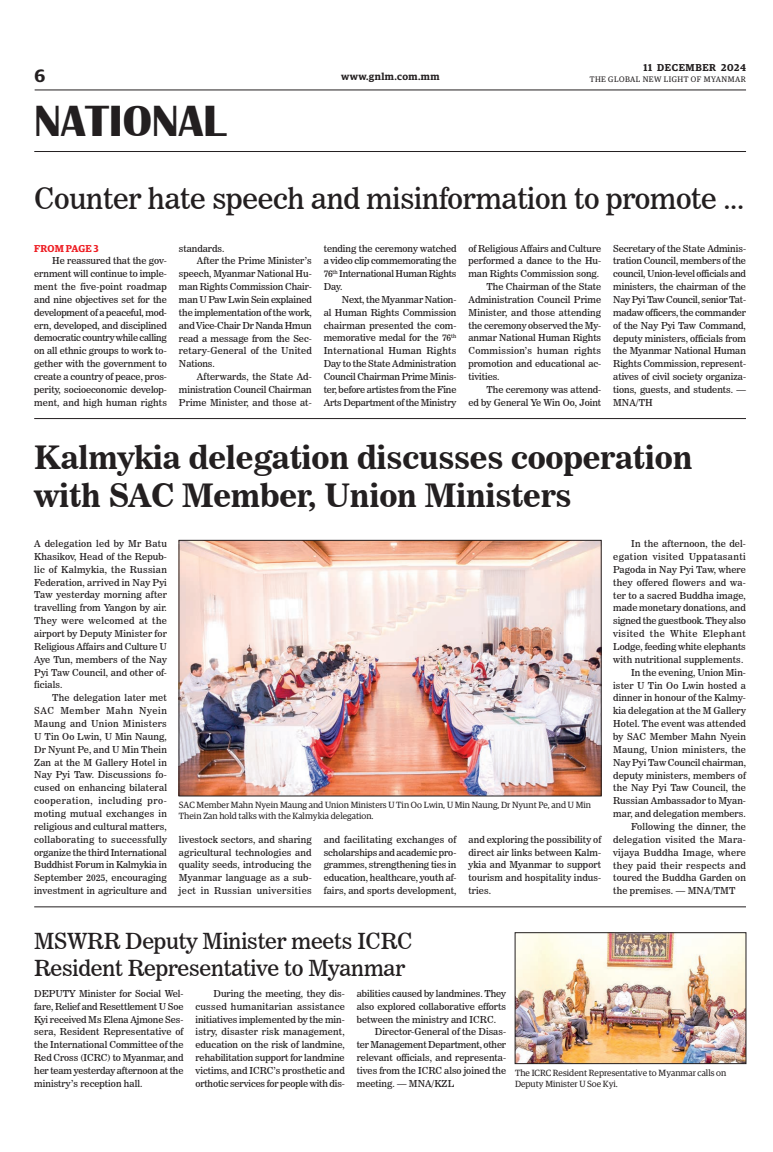
<style>
.page{position:relative;width:773px;height:1152px;background:#fff}
.page>*{position:absolute;margin:0;border:0;box-sizing:border-box;transform-origin:0 0}
.t1{font:700 45px "Britannic";color:#231f20}
._3_Clm_Head_copy{font:32px/38.4px "News 706 BT Bold C";letter-spacing:-.01em;color:#231f20}
._3_Clm_Head_copy-2{font:29.1px "News 706 BT Roman C";letter-spacing:-.01em;color:#231f20}
._2_Clm_Head{font:22px/26.4px "News 706 BT Roman C";letter-spacing:-.01em;color:#231f20}
.t2{font:600 18px "Guardian Egyp";color:#231f20}
.t3{font:600 10px "Guardian Egyp";letter-spacing:.04em;color:#231f20}
.t4{font:600 10px "Guardian Egyp";letter-spacing:.06em;color:#231f20}
.Spill_Style{font:600 10px "Guardian Egyp";letter-spacing:.005em;color:#ee1d23}
._2nd_Body{font:9.5px/12.9px "News 706 BT Roman C";color:#231f20;text-align:justify}
.Normal_Para{font:9.5px/12.9px "News 706 BT Roman C";color:#231f20;text-align:justify}
.t5{font:9px/10.8px "Guardian Egyp";color:#231f20}
.t6{font:8px "Guardian Egyp";letter-spacing:.06em;color:#231f20}
</style>
<div class="page">
<hr style="left:35px;top:89px;width:711px;height:1px;background:#231f20">
<hr style="left:34px;top:151px;width:712px;height:1px;background:#231f20">
<hr style="left:34px;top:418px;width:712px;height:1px;background:#231f20">
<img style="left:181px;top:542px;width:418px;height:252px">
<div style="left:179px;top:540px;width:422px;height:256px;border:1px solid #231f20"></div>
<hr style="left:34px;top:907px;width:712px;height:1px;background:#231f20">
<img style="left:517px;top:935px;width:227px;height:127px">
<div style="left:515px;top:933px;width:231px;height:131px;border:1px solid #231f20"></div>
<h3 class="t2" style="left:35px;top:63px;width:12px">6</h3>
<h1 class="t1" style="left:34px;top:96px;width:193px">NATIONAL</h1>
<p class="t4" style="left:643px;top:60px;width:104px">11 DECEMBER 2024</p>
<p class="t3" style="left:341px;top:69px;width:100px">www.gnlm.com.mm</p>
<p class="t6" style="left:589px;top:74px;width:158px">THE GLOBAL NEW LIGHT OF MYANMAR</p>
<p class="_3_Clm_Head_copy-2" style="left:34px;top:181px;width:711px">Counter hate speech and misinformation to promote ...</p>
<p class="Spill_Style" style="left:34px;top:241px;width:66px">FROM PAGE 3</p>
<p class="_2nd_Body" style="left:34px;top:254px;width:134px;text-indent:18px">He reassured that the gov&shy;ernment will continue to imple&shy;ment the five-point roadmap and nine objectives set for the development of a peaceful, mod&shy;ern, developed, and disciplined democratic country while calling on all ethnic groups to work to&shy;gether with the government to create a country of peace, pros&shy;perity, socioeconomic develop&shy;ment, and high human rights</p>
<p class="_2nd_Body" style="left:468px;top:242px;width:134px">of Religious Affairs and Culture performed a dance to the Hu&shy;man Rights Commission song.</p>
<p class="_2nd_Body" style="left:468px;top:280px;width:134px;text-indent:18px">The Chairman of the State Administration Council Prime Minister, and those attending the ceremony observed the My&shy;anmar National Human Rights Commission’s human rights promotion and educational ac&shy;tivities.</p>
<p class="_2nd_Body" style="left:468px;top:383px;width:134px;text-align:right">The ceremony was attend-<br>ed by General Ye Win Oo, Joint</p>
<p class="_2nd_Body" style="left:179px;top:242px;width:47px">standards.</p>
<p class="_2nd_Body" style="left:179px;top:255px;width:134px;text-indent:18px">After the Prime Minister’s speech, Myanmar National Hu&shy;man Rights Commission Chair&shy;man U Paw Lwin Sein explained the implementation of the work, and Vice-Chair Dr Nanda Hmun read a message from the Sec&shy;retary-General of the United Nations.</p>
<p class="_2nd_Body" style="left:179px;top:370px;width:134px;text-indent:18px">Afterwards, the State Ad&shy;ministration Council Chairman Prime Minister, and those at-</p>
<p class="_2nd_Body" style="left:613px;top:242px;width:134px">Secretary of the State Adminis&shy;tration Council, members of the council, Union-level officials and ministers, the chairman of the Nay Pyi Taw Council, senior Tat&shy;madaw officers, the commander of the Nay Pyi Taw Command, deputy ministers, officials from the Myanmar National Human Rights Commission, represent&shy;atives of civil society organiza&shy;tions, guests, and students. — MNA/TH</p>
<p class="_3_Clm_Head_copy" style="left:34px;top:438px;width:659px">Kalmykia delegation discusses cooperation with SAC Member, Union Ministers</p>
<p class="_2nd_Body" style="left:324px;top:242px;width:134px">tending the ceremony watched a video clip commemorating the 76<sup>th</sup> International Human Rights Day.</p>
<p class="_2nd_Body" style="left:324px;top:293px;width:134px;text-indent:18px">Next, the Myanmar Nation&shy;al Human Rights Commission chairman presented the com&shy;memorative medal for the 76<sup>th </sup>International Human Rights Day to the State Administration Council Chairman Prime Minis&shy;ter, before artistes from the Fine Arts Department of the Ministry</p>
<p class="Normal_Para" style="left:34px;top:537px;width:134px">A delegation led by Mr Batu Khasikov, Head of the Repub&shy;lic of Kalmykia, the Russian Federation, arrived in Nay Pyi Taw yesterday morning after travelling from Yangon by air.<br>They were welcomed at the airport by Deputy Minister for Religious Affairs and Culture U Aye Tun, members of the Nay Pyi Taw Council, and other of&shy;ficials.</p>
<p class="_2nd_Body" style="left:34px;top:691px;width:134px;text-indent:18px">The delegation later met SAC Member Mahn Nyein Maung and Union Ministers U Tin Oo Lwin, U Min Naung, Dr Nyunt Pe, and U Min Thein Zan at the M Gallery Hotel in Nay Pyi Taw. Discussions fo&shy;cused on enhancing bilateral cooperation, including pro&shy;moting mutual exchanges in religious and cultural matters, collaborating to successfully organize the third International Buddhist Forum in Kalmykia in September 2025, encouraging investment in agriculture and</p>
<p class="t5" style="left:179px;top:799px;width:413px">SAC Member Mahn Nyein Maung and Union Ministers U Tin Oo Lwin, U Min Naung, Dr Nyunt Pe, and U Min<br>Thein Zan hold talks with the Kalmykia delegation.</p>
<p class="_2nd_Body" style="left:179px;top:833px;width:134px">livestock sectors, and sharing agricultural technologies and quality seeds, introducing the Myanmar language as a sub&shy;ject in Russian universities</p>
<p class="_2nd_Body" style="left:324px;top:833px;width:134px">and facilitating exchanges of scholarships and academic pro&shy;grammes, strengthening ties in education, healthcare, youth af&shy;fairs, and sports development,</p>
<p class="_2nd_Body" style="left:468px;top:833px;width:134px">and exploring the possibility of direct air links between Kalm&shy;ykia and Myanmar to support tourism and hospitality indus&shy;tries.</p>
<p class="_2nd_Body" style="left:613px;top:537px;width:134px;text-indent:18px">In the afternoon, the del&shy;egation visited Uppatasanti Pagoda in Nay Pyi Taw, where they offered flowers and wa&shy;ter to a sacred Buddha image, made monetary donations, and signed the guestbook. They also visited the White Elephant Lodge, feeding white elephants with nutritional supplements.</p>
<p class="_2nd_Body" style="left:613px;top:666px;width:134px;text-indent:18px">In the evening, Union Min&shy;ister U Tin Oo Lwin hosted a dinner in honour of the Kalmy&shy;kia delegation at the M Gallery Hotel. The event was attended by SAC Member Mahn Nyein Maung, Union ministers, the Nay Pyi Taw Council chairman, deputy ministers, members of the Nay Pyi Taw Council, the Russian Ambassador to Myan&shy;mar, and delegation members.</p>
<p class="_2nd_Body" style="left:613px;top:820px;width:134px;text-indent:18px">Following the dinner, the delegation visited the Mara&shy;vijaya Buddha Image, where they paid their respects and toured the Buddha Garden on the premises. — MNA/TMT</p>
<p class="_2_Clm_Head" style="left:34px;top:928px;width:380px">MSWRR Deputy Minister meets ICRC<br>Resident Representative to Myanmar</p>
<p class="Normal_Para" style="left:34px;top:987px;width:151px">DEPUTY Minister for Social Wel&shy;fare, Relief and Resettlement U Soe Kyi received Ms Elena Ajmone Ses&shy;sera, Resident Representative of the International Committee of the Red Cross (ICRC) to Myanmar, and her team yesterday afternoon at the ministry’s reception hall.</p>
<p class="_2nd_Body" style="left:195px;top:987px;width:151px;text-indent:18px">During the meeting, they dis&shy;cussed humanitarian assistance initiatives implemented by the min&shy;istry, disaster risk management, education on the risk of landmine, rehabilitation support for landmine victims, and ICRC’s prosthetic and orthotic services for people with dis-</p>
<p class="_2nd_Body" style="left:357px;top:987px;width:151px">abilities caused by landmines. They also explored collaborative efforts between the ministry and ICRC.</p>
<p class="_2nd_Body" style="left:357px;top:1026px;width:151px;text-indent:18px">Director-General of the Disas&shy;ter Management Department, other relevant officials, and representa&shy;tives from the ICRC also joined the meeting. — MNA/KZL</p>
<p class="t5" style="left:515px;top:1067px;width:213px">The ICRC Resident Representative to Myanmar calls on<br>Deputy Minister U Soe Kyi.</p>
</div>
